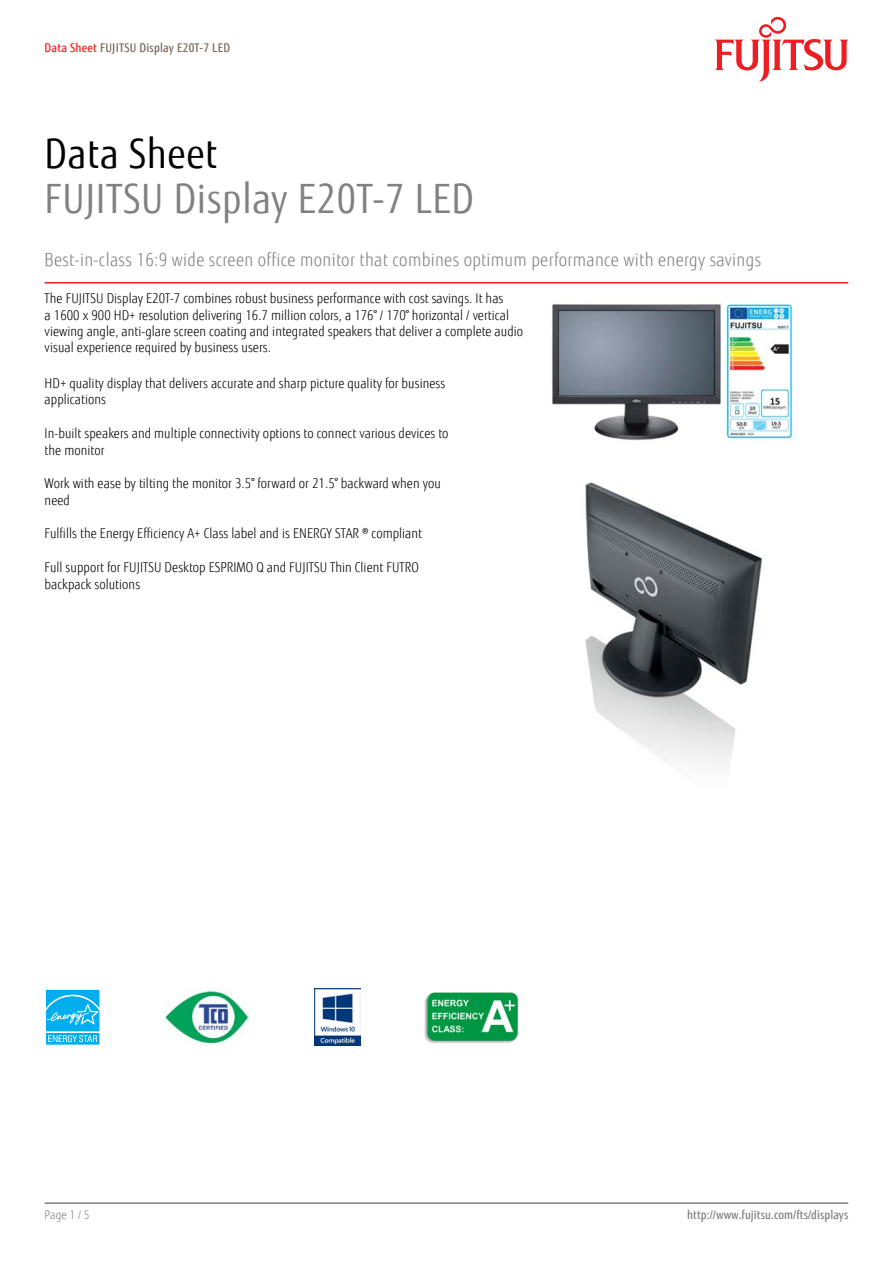
<style>
.page{position:relative;width:893px;height:1263px;background:#fff}
.page>*{position:absolute;margin:0;border:0;box-sizing:border-box;transform-origin:0 0}
.t1{font:40.5px "Fujitsu Sans";letter-spacing:.02em;color:#818280;scale:.9 1}
.t2{font:40.5px "Fujitsu Sans";letter-spacing:.02em;color:#000;scale:.9 1}
.t3{font:300 18px "Fujitsu Sans";letter-spacing:.02em;color:#818280;scale:.9 1}
.t4{font:300 13.5px/16.5px "Fujitsu Sans";letter-spacing:.005em;color:#000;scale:.9 1}
.t5{font:500 12px "Fujitsu Sans";letter-spacing:.005em;color:#818280;scale:.9 1}
.t6{font:500 12px "Fujitsu Sans";letter-spacing:.02em;color:#79695e;scale:.9 1}
.t7{font:300 12px "Fujitsu Sans";color:#818280;scale:.9 1}
.s1{color:#e92425}
</style>
<div class="page">
<hr style="left:45px;top:1202px;width:803px;height:2px;background:#818280">
<hr style="left:45px;top:282px;width:803px;height:2px;background:#ed1d24">
<svg style="left:715px;top:17px;width:133px;height:65px"></svg>
<img style="left:552px;top:297px;width:245px;height:144px">
<img style="left:585px;top:482px;width:177px;height:284px">
<div style="left:45px;top:988px;width:56px;height:45px;background:#def4fc"></div>
<svg style="left:45px;top:990px;width:56px;height:55px;background:#37bff2"></svg>
<img style="left:165px;top:990px;width:84px;height:54px">
<img style="left:314px;top:988px;width:46px;height:58px">
<img style="left:424px;top:992px;width:95px;height:51px">
<p class="t6" style="left:45px;top:40px;width:208px"><span class="s1">Data Sheet</span> FUJITSU Display E20T-7 LED</p>
<h1 class="t2" style="left:45px;top:130px;width:193px">Data Sheet</h1>
<h1 class="t1" style="left:45px;top:175px;width:478px">FUJITSU Display E20T-7 LED</h1>
<h2 class="t3" style="left:45px;top:249px;width:798px">Best-in-class 16:9 wide screen office monitor that combines optimum performance with energy savings</h2>
<p class="t4" style="left:45px;top:290px;width:533px">The FUJITSU Display E20T-7 combines robust business performance with cost savings. It has<br>a 1600 x 900 HD+ resolution delivering 16.7 million colors, a 176° / 170° horizontal / vertical viewing angle, anti-glare screen coating and integrated speakers that deliver a complete audio visual experience required by business users.</p>
<p class="t4" style="left:45px;top:375px;width:447px">HD+ quality display that delivers accurate and sharp picture quality for business applications</p>
<p class="t4" style="left:45px;top:425px;width:450px">In-built speakers and multiple connectivity options to connect various devices to the monitor</p>
<p class="t4" style="left:45px;top:475px;width:442px">Work with ease by tilting the monitor 3.5° forward or 21.5° backward when you need</p>
<p class="t4" style="left:45px;top:526px;width:421px">Fulfills the Energy Efficiency A+ Class label and is ENERGY STAR ® compliant</p>
<p class="t4" style="left:45px;top:559px;width:417px">Full support for FUJITSU Desktop ESPRIMO Q and FUJITSU Thin Client FUTRO backpack solutions</p>
<p class="t7" style="left:45px;top:1208px;width:51px">Page 1 / 5</p>
<p class="t5" style="left:687px;top:1208px;width:181px">http://www.fujitsu.com/fts/displays</p>
</div>
